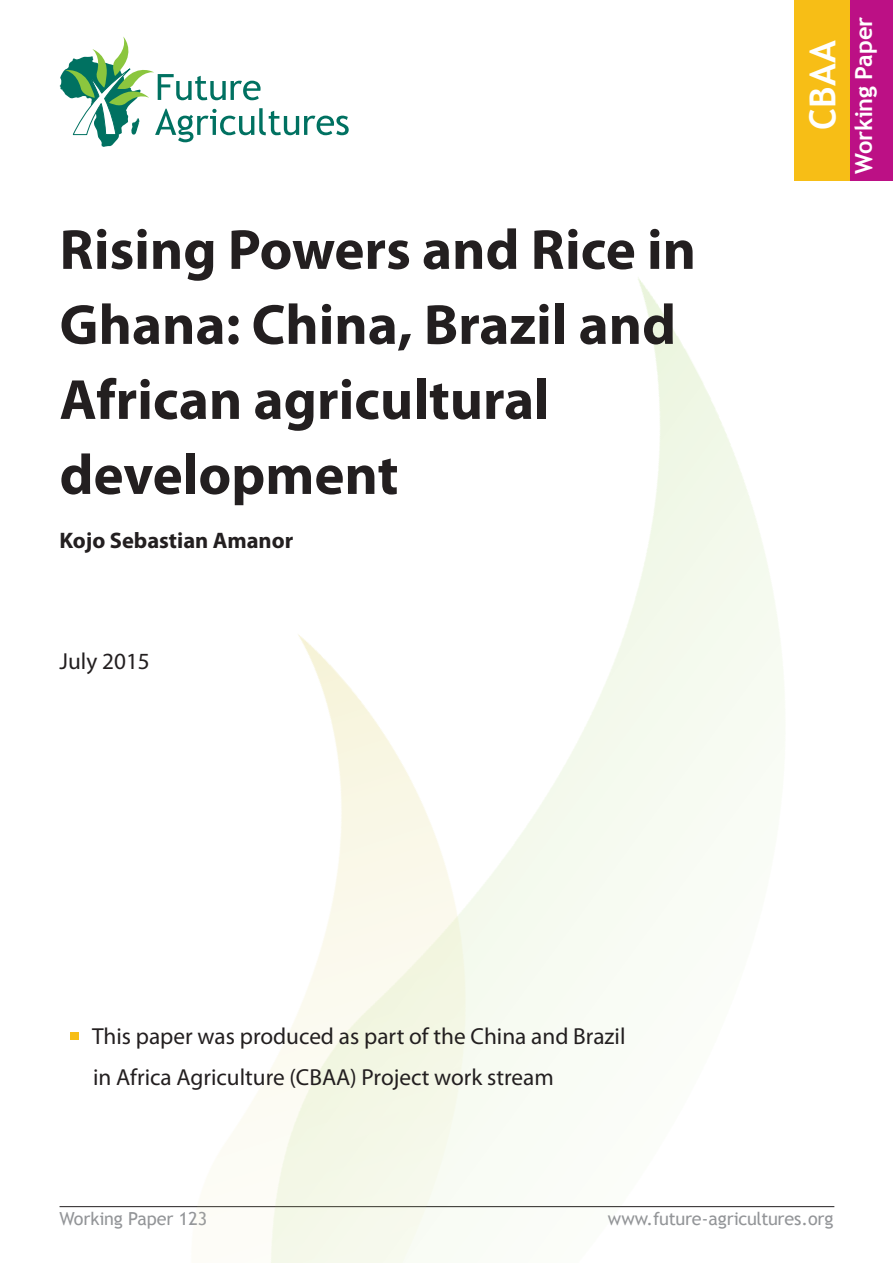
<style>
.page{position:relative;width:893px;height:1263px;background:#fff}
.page>*{position:absolute;margin:0;border:0;box-sizing:border-box;transform-origin:0 0}
.t1{font:700 57px/75px "Myriad Pro";color:#231f20}
.t2{font:700 36px "Trebuchet MS";color:#fff}
.t3{font:700 23.7px "Trebuchet MS";letter-spacing:-.005em;color:#fff}
.t4{font:23.25px/40.5px "Myriad Pro";color:#231f20}
.t5{font:700 22.5px "Myriad Pro";color:#231f20}
.t6{font:18px "Trebuchet MS";letter-spacing:-.005em;color:#939598}
</style>
<div class="page">
<img style="left:627px;top:277px;width:208px;height:931px">
<img style="left:59px;top:627px;width:601px;height:636px">
<div style="left:850px;top:0;width:43px;height:180px;background:#bc1085"></div>
<svg style="left:60px;top:36px;width:289px;height:111px"></svg>
<div style="left:70px;top:1032px;width:9px;height:8px;background:#f7be16"></div>
<div style="left:794px;top:0;width:56px;height:180px;background:#f7be16"></div>
<h1 class="t1" style="left:60px;top:210px;width:638px">Rising Powers and Rice in<br>Ghana: China, Brazil and<br>African agricultural development</h1>
<p class="t5" style="left:60px;top:526px;width:235px">Kojo Sebastian Amanor</p>
<p class="t4" style="left:60px;top:641px;width:92px">July 2015</p>
<h2 class="t2" style="left:800px;top:130px;width:91px;rotate:-90deg">CBAA</h2>
<p class="t3" style="left:849px;top:174px;width:158px;rotate:-90deg">Working Paper</p>
<p class="t4" style="left:92px;top:1016px;width:535px">This paper was produced as part of the China and Brazil in Africa Agriculture (CBAA) Project work stream</p>
<p class="t6" style="left:60px;top:1208px;width:149px">Working Paper 123</p>
<p class="t6" style="left:608px;top:1208px;width:227px">www.future-agricultures.org</p>
</div>
